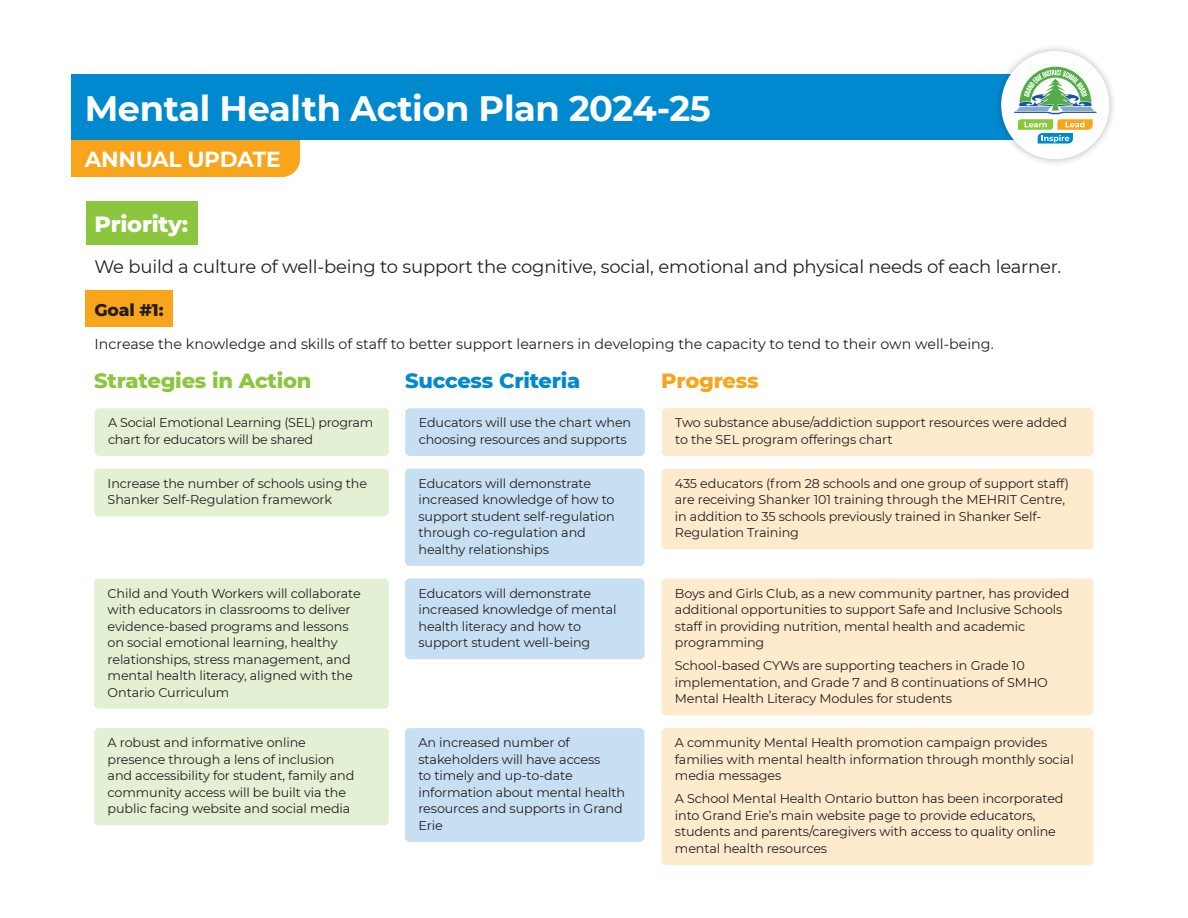
<style>
.page{position:relative;width:1188px;height:918px;background:#fff}
.page>*{position:absolute;margin:0;border:0;box-sizing:border-box;transform-origin:0 0}
.t1{font:700 35.25px "Montserrat";letter-spacing:-.01em;color:#fff}
.PRIORITY_-_Box_-_Green{font:800 22.5px "Montserrat";letter-spacing:-.01em;color:#fff}
.t2{font:700 21.75px "Montserrat";letter-spacing:-.01em;color:#fff}
.Strategies_in_Action_-_Green_Header{font:800 21px "Montserrat";letter-spacing:-.01em;color:#8bc63e}
.Success_Criteria_-_Blue_Header{font:800 21px "Montserrat";letter-spacing:-.01em;color:#0089cf}
.Progress_-_Orange_Header{font:800 21px "Montserrat";letter-spacing:-.01em;color:#f9a51b}
.PRIORITY_-_Copy{font:18px "Montserrat";letter-spacing:-.01em;color:#231f20}
.GOAL_-_box{font:800 17.25px "Montserrat";color:#231f20}
.Goal_-_Copy{font:14.25px "Montserrat";color:#231f20}
.Strategies_copy_orange_NEW{font:12.75px/16.5px "Montserrat";letter-spacing:-.01em;color:#231f20}
.Strategies_copy_green_NEW{font:12.75px/16.5px "Montserrat";letter-spacing:-.01em;color:#231f20}
.Strategies_copy_blue_NEW{font:12.75px/16.5px "Montserrat";letter-spacing:-.01em;color:#231f20}
</style>
<div class="page">
<div style="left:71px;top:111px;width:229px;height:66px;background:#f9a51b;border-radius:18px"></div>
<div style="left:71px;top:74px;width:984px;height:66px;background:#0089cf"></div>
<div style="left:993px;top:43px;width:124px;height:124px;background:#231f20;opacity:.3"></div>
<div style="left:1002px;top:52px;width:106px;height:106px;background:#fff;border-radius:50%"></div>
<div style="left:1001px;top:51px;width:108px;height:108px;border:2px solid #fff;border-radius:50%"></div>
<svg style="left:1014px;top:67px;width:83px;height:77px"></svg>
<div style="left:86px;top:201px;width:111px;height:43px;background:#8bc63e"></div>
<div style="left:86px;top:290px;width:87px;height:37px;background:#f9a51b"></div>
<div style="left:661px;top:578px;width:432px;height:81px;background:#feeacc;border-radius:5px"></div>
<div style="left:661px;top:651px;width:432px;height:64px;background:#feeacc;border-radius:5px"></div>
<div style="left:94px;top:578px;width:295px;height:131px;background:#e4f0d4;border-radius:5px"></div>
<div style="left:405px;top:578px;width:239px;height:81px;background:#c7dff2;border-radius:5px"></div>
<div style="left:661px;top:728px;width:432px;height:64px;background:#feeacc;border-radius:5px"></div>
<div style="left:661px;top:784px;width:432px;height:81px;background:#feeacc;border-radius:5px"></div>
<div style="left:94px;top:728px;width:295px;height:97px;background:#e4f0d4;border-radius:5px"></div>
<div style="left:405px;top:728px;width:239px;height:114px;background:#c7dff2;border-radius:5px"></div>
<div style="left:661px;top:469px;width:432px;height:80px;background:#feeacc;border-radius:5px"></div>
<div style="left:94px;top:469px;width:295px;height:47px;background:#e4f0d4;border-radius:5px"></div>
<div style="left:405px;top:469px;width:239px;height:97px;background:#c7dff2;border-radius:5px"></div>
<div style="left:95px;top:408px;width:294px;height:48px;background:#e4f0d4;border-radius:5px"></div>
<div style="left:405px;top:408px;width:240px;height:48px;background:#c7dff2;border-radius:5px"></div>
<div style="left:662px;top:408px;width:431px;height:48px;background:#feeacc;border-radius:5px"></div>
<h1 class="t1" style="left:85px;top:83px;width:628px">Mental Health Action Plan 2024-25</h1>
<h3 class="t2" style="left:85px;top:143px;width:197px">ANNUAL UPDATE</h3>
<p class="PRIORITY_-_Box_-_Green" style="left:94px;top:207px;width:95px">Priority:</p>
<p class="PRIORITY_-_Copy" style="left:94px;top:254px;width:968px">We build a culture of well-being to support the cognitive, social, emotional and physical needs of each learner.</p>
<p class="GOAL_-_box" style="left:94px;top:297px;width:71px">Goal #1:</p>
<p class="Goal_-_Copy" style="left:94px;top:334px;width:901px">Increase the knowledge and skills of staff to better support learners in developing the capacity to tend to their own well-being.</p>
<p class="Strategies_in_Action_-_Green_Header" style="left:94px;top:365px;width:219px">Strategies in Action</p>
<p class="Progress_-_Orange_Header" style="left:661px;top:365px;width:99px">Progress</p>
<p class="Success_Criteria_-_Blue_Header" style="left:405px;top:365px;width:177px">Success Criteria</p>
<p class="Strategies_copy_green_NEW" style="left:108px;top:414px;width:267px">A Social Emotional Learning (SEL) program chart for educators will be shared</p>
<p class="Strategies_copy_blue_NEW" style="left:419px;top:414px;width:214px">Educators will use the chart when choosing resources and supports</p>
<p class="Strategies_copy_orange_NEW" style="left:675px;top:414px;width:393px">Two substance abuse/addiction support resources were added to the SEL program offerings chart</p>
<p class="Strategies_copy_green_NEW" style="left:108px;top:474px;width:261px">Increase the number of schools using the<br>Shanker Self-Regulation framework</p>
<p class="Strategies_copy_blue_NEW" style="left:418px;top:474px;width:198px">Educators will demonstrate increased knowledge of how to support student self-regulation through co-regulation and healthy relationships</p>
<p class="Strategies_copy_green_NEW" style="left:108px;top:584px;width:255px">Child and Youth Workers will collaborate with educators in classrooms to deliver evidence-based programs and lessons on social emotional learning, healthy relationships, stress management, and mental health literacy, aligned with the Ontario Curriculum</p>
<p class="Strategies_copy_blue_NEW" style="left:418px;top:584px;width:200px">Educators will demonstrate increased knowledge of mental health literacy and how to support student well-being</p>
<p class="Strategies_copy_green_NEW" style="left:108px;top:734px;width:248px">A robust and informative online presence through a lens of inclusion and accessibility for student, family and community access will be built via the public facing website and social media</p>
<p class="Strategies_copy_blue_NEW" style="left:418px;top:734px;width:208px">An increased number of stakeholders will have access<br>to timely and up-to-date information about mental health resources and supports in Grand<br>Erie</p>
<p class="Strategies_copy_orange_NEW" style="left:675px;top:474px;width:396px">435 educators (from 28 schools and one group of support staff) are receiving Shanker 101 training through the MEHRIT Centre, in addition to 35 schools previously trained in Shanker Self-Regulation Training</p>
<p class="Strategies_copy_orange_NEW" style="left:675px;top:584px;width:396px">Boys and Girls Club, as a new community partner, has provided additional opportunities to support Safe and Inclusive Schools staff in providing nutrition, mental health and academic programming</p>
<p class="Strategies_copy_orange_NEW" style="left:675px;top:657px;width:375px">School-based CYWs are supporting teachers in Grade 10 implementation, and Grade 7 and 8 continuations of SMHO<br>Mental Health Literacy Modules for students</p>
<p class="Strategies_copy_orange_NEW" style="left:675px;top:734px;width:400px">A community Mental Health promotion campaign provides families with mental health information through monthly social media messages</p>
<p class="Strategies_copy_orange_NEW" style="left:675px;top:790px;width:390px">A School Mental Health Ontario button has been incorporated into Grand Erie’s main website page to provide educators, students and parents/caregivers with access to quality online mental health resources</p>
</div>
